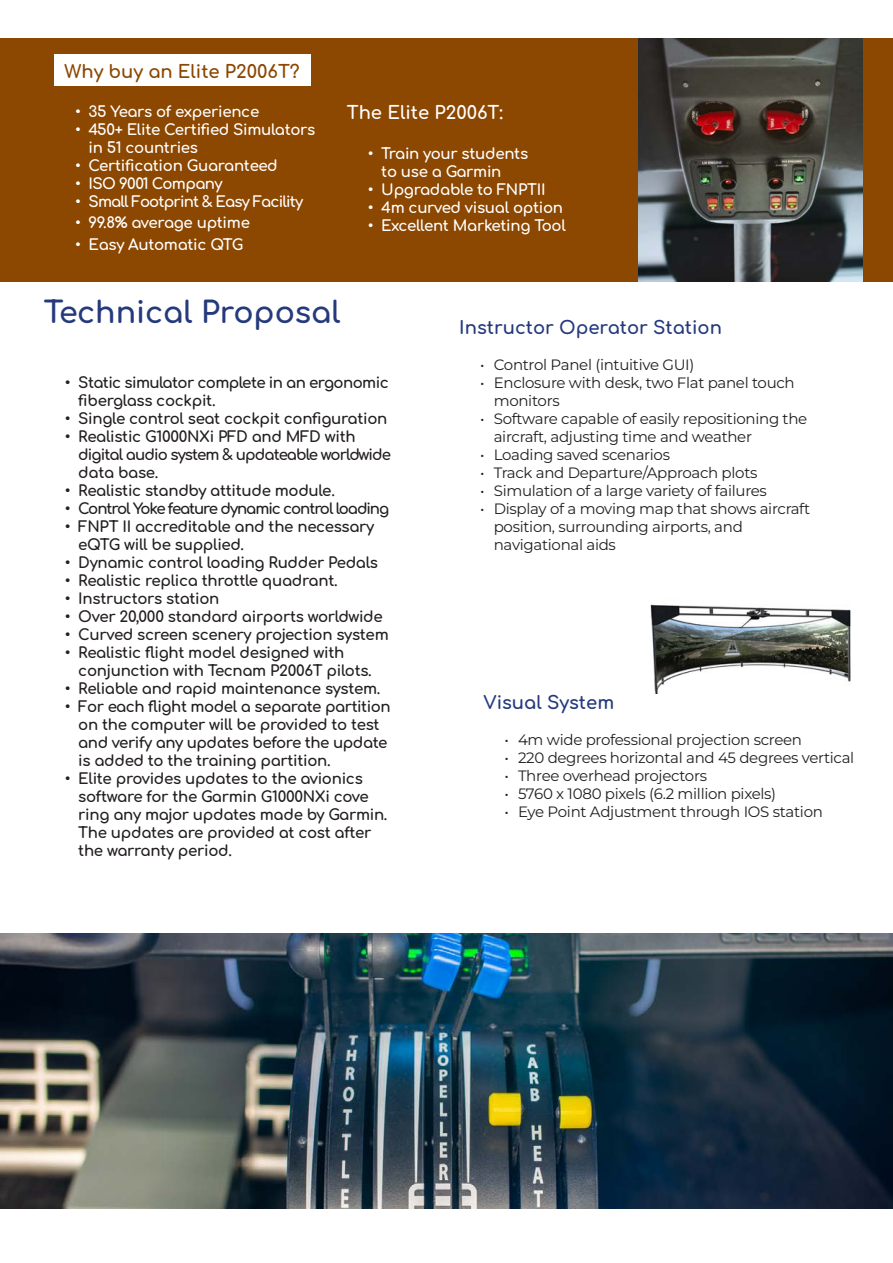
<style>
.page{position:relative;width:893px;height:1263px;background:#fff}
.page>*{position:absolute;margin:0;border:0;box-sizing:border-box;transform-origin:0 0}
.t1{font:30px "Comfortaa";color:#253a7d}
.t2{font:18px "Comfortaa";color:#253a7d}
.t3{font:18px "Comfortaa";color:#8c4700}
.t4{font:18px "Comfortaa";color:#fff}
.t5{font:15px/18px "Comfortaa";letter-spacing:-.02em;color:#231f20}
.t6{font:100 15px/18px "Montserrat";letter-spacing:-.02em;color:#231f20}
.t7{font:15px/18px "Comfortaa";letter-spacing:-.02em;color:#fff}
.t8{font:15px/18px "Comfortaa";letter-spacing:-.06em;color:#231f20}
.t9{font:15px/18px "Comfortaa";letter-spacing:-.04em;color:#231f20}
.t10{font:15px "Comfortaa";letter-spacing:-.07em;color:#231f20}
.t11{font:15px "Comfortaa";letter-spacing:-.055em;color:#fff}
.t12{font:15px "Comfortaa";letter-spacing:-.04em;color:#fff}
</style>
<div class="page">
<img style="left:0;top:933px;width:893px;height:276px">
<div style="left:0;top:38px;width:893px;height:244px;background:#8c4700"></div>
<img style="left:639px;top:38px;width:223px;height:244px">
<div style="left:54px;top:54px;width:256px;height:32px;background:#fff"></div>
<img style="left:650px;top:604px;width:201px;height:90px">
<p class="t3" style="left:64px;top:55px;width:237px">Why buy an Elite P2006T?</p>
<p class="t7" style="left:75px;top:100px;width:186px">• 35 Years of experience</p>
<p class="t7" style="left:88px;top:118px;width:228px;text-indent:-14px">• 450+ Elite Certified Simulators in 51 countries</p>
<p class="t7" style="left:75px;top:154px;width:204px">• Certification Guaranteed</p>
<p class="t12" style="left:75px;top:170px;width:149px">• ISO 9001 Company</p>
<p class="t11" style="left:75px;top:188px;width:230px">• Small Footprint &amp; Easy Facility</p>
<p class="t7" style="left:75px;top:212px;width:176px">• 99.8% average uptime</p>
<p class="t7" style="left:75px;top:234px;width:170px">• Easy Automatic QTG</p>
<p class="t4" style="left:347px;top:97px;width:158px">The Elite P2006T:</p>
<p class="t7" style="left:368px;top:143px;width:162px">• Train your students</p>
<p class="t7" style="left:381px;top:161px;width:122px">to use a Garmin</p>
<p class="t7" style="left:368px;top:179px;width:179px">• Upgradable to FNPTII</p>
<p class="t7" style="left:368px;top:197px;width:197px">• 4m curved visual option</p>
<p class="t7" style="left:368px;top:215px;width:200px">• Excellent Marketing Tool</p>
<p class="t1" style="left:44px;top:285px;width:298px">Technical Proposal</p>
<p class="t9" style="left:78px;top:372px;width:312px;text-indent:-14px">• Static simulator complete in an ergonomic fiberglass cockpit.</p>
<p class="t5" style="left:65px;top:408px;width:324px">• Single control seat cockpit configuration</p>
<p class="t8" style="left:78px;top:426px;width:314px;text-indent:-14px">• Realistic G1000NXi PFD and MFD with digital audio system &amp; updateable worldwide data base.</p>
<p class="t5" style="left:65px;top:480px;width:272px">• Realistic standby attitude module.</p>
<p class="t10" style="left:65px;top:495px;width:326px">• Control Yoke feature dynamic control loading</p>
<p class="t5" style="left:78px;top:516px;width:298px;text-indent:-14px">• FNPT II accreditable and the necessary eQTG will be supplied.</p>
<p class="t5" style="left:65px;top:552px;width:315px">• Dynamic control loading Rudder Pedals</p>
<p class="t5" style="left:65px;top:570px;width:274px">• Realistic replica throttle quadrant.</p>
<p class="t5" style="left:65px;top:588px;width:156px">• Instructors station</p>
<p class="t5" style="left:65px;top:606px;width:319px">• Over 20,000 standard airports worldwide</p>
<p class="t5" style="left:65px;top:624px;width:325px">• Curved screen scenery projection system</p>
<p class="t5" style="left:78px;top:642px;width:295px;text-indent:-14px">• Realistic flight model designed with conjunction with Tecnam P2006T pilots.</p>
<p class="t5" style="left:65px;top:678px;width:317px">• Reliable and rapid maintenance system.</p>
<p class="t5" style="left:78px;top:696px;width:314px;text-indent:-14px">• For each flight model a separate partition on the computer will be provided to test and verify any updates before the update is added to the training partition.</p>
<p class="t5" style="left:78px;top:768px;width:311px;text-indent:-14px">• Elite provides updates to the avionics software for the Garmin G1000NXi cove ring any major updates made by Garmin.<br>The updates are provided at cost after the warranty period.</p>
<p class="t2" style="left:459px;top:311px;width:264px">Instructor Operator Station</p>
<p class="t6" style="left:480px;top:355px;width:216px">• Control Panel (intuitive GUI)</p>
<p class="t6" style="left:494px;top:373px;width:302px;text-indent:-14px">• Enclosure with desk, two Flat panel touch monitors</p>
<p class="t6" style="left:494px;top:409px;width:315px;text-indent:-14px">• Software capable of easily repositioning the aircraft, adjusting time and weather</p>
<p class="t6" style="left:480px;top:445px;width:191px">• Loading saved scenarios</p>
<p class="t6" style="left:480px;top:463px;width:279px">• Track and Departure/Approach plots</p>
<p class="t6" style="left:480px;top:481px;width:288px">• Simulation of a large variety of failures</p>
<p class="t6" style="left:494px;top:499px;width:318px;text-indent:-14px">• Display of a moving map that shows aircraft position, surrounding airports, and navigational aids</p>
<p class="t2" style="left:483px;top:687px;width:132px">Visual System</p>
<p class="t6" style="left:504px;top:731px;width:299px">• 4m wide professional projection screen</p>
<p class="t6" style="left:504px;top:749px;width:351px">• 220 degrees horizontal and 45 degrees vertical</p>
<p class="t6" style="left:504px;top:767px;width:204px">• Three overhead projectors</p>
<p class="t6" style="left:504px;top:785px;width:273px">• 5760 x 1080 pixels (6.2 million pixels)</p>
<p class="t6" style="left:504px;top:803px;width:320px">• Eye Point Adjustment through IOS station</p>
</div>
